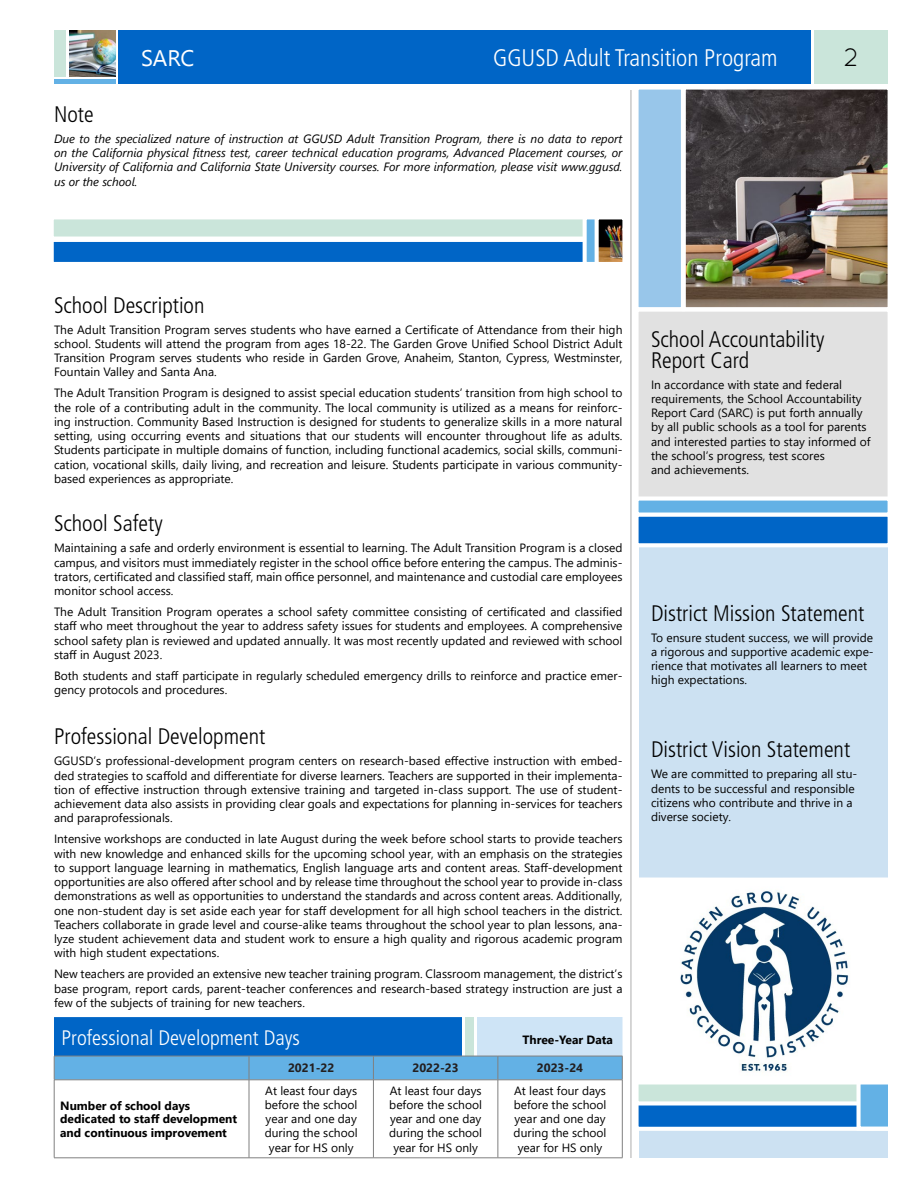
<style>
.page{position:relative;width:918px;height:1188px;background:#fff}
.page>*{position:absolute;margin:0;border:0;box-sizing:border-box;transform-origin:0 0}
.t1{font:25.5px "Quicksand";color:#010101}
.t2{font:300 condensed 24px "Frutiger LT Std";color:#fff}
.t3{font:300 condensed 22.5px/21px "Frutiger LT Std";color:#010101}
.t4{font:300 condensed 21px "Frutiger LT Std";color:#fff}
.t5{font:12px/14.2px "Segoe UI";color:#010101;text-align:justify}
.t6{font:italic 12px/14.2px "Segoe UI";color:#010101;text-align:justify}
.t7{font:700 12px/13.5px "Segoe UI";color:#010101}
.t8{font:700 12px "Segoe UI";color:#231f20}
</style>
<div class="page">
<div style="left:815px;top:30px;width:73px;height:54px;background:#cae5da"></div>
<div style="left:639px;top:90px;width:249px;height:1068px;background:#cce1f2"></div>
<hr style="left:630px;top:90px;width:2px;height:1068px;background:#c8c8c8">
<div style="left:118px;top:30px;width:694px;height:54px;background:#0065c6"></div>
<img style="left:69px;top:30px;width:47px;height:46px">
<div style="left:54px;top:30px;width:12px;height:46px;background:#cae5da"></div>
<hr style="left:54px;top:80px;width:62px;height:4px;background:#63b1e5">
<div style="left:638px;top:313px;width:250px;height:183px;background:#e1e1e1"></div>
<div style="left:635px;top:1096px;width:257px;height:35px;background:#0065c6;border:4px solid #fff"></div>
<div style="left:635px;top:1080px;width:257px;height:25px;background:#cae5da;border:4px solid #fff"></div>
<svg style="left:861px;top:1087px;width:26px;height:39px"></svg>
<div style="left:856px;top:1080px;width:36px;height:51px;border:4px solid #fff"></div>
<div style="left:635px;top:512px;width:257px;height:35px;background:#0065c6;border:4px solid #fff"></div>
<div style="left:635px;top:496px;width:257px;height:21px;background:#63b1e5;border:4px solid #fff"></div>
<svg style="left:638px;top:89px;width:42px;height:224px;background:#9dc8ea"></svg>
<img style="left:680px;top:83px;width:208px;height:230px">
<div style="left:50px;top:215px;width:577px;height:26px;background:#cae5da;border:4px solid #fff"></div>
<div style="left:50px;top:238px;width:577px;height:28px;background:#0065c6;border:4px solid #fff"></div>
<div style="left:583px;top:215px;width:32px;height:51px;background:#63b1e5;border:4px solid #fff"></div>
<img style="left:600px;top:220px;width:22px;height:41px">
<div style="left:595px;top:215px;width:32px;height:51px;border:4px solid #fff"></div>
<svg style="left:635px;top:877px;width:257px;height:210px;background:#c6d2db"></svg>
<div style="left:54px;top:1017px;width:408px;height:40px;background:#0065c6;border:3px solid #0065c6"></div>
<div style="left:465px;top:1017px;width:9px;height:40px;background:#cae5da"></div>
<div style="left:477px;top:1017px;width:145px;height:40px;background:#cee4f6;border:3px solid #cee4f6"></div>
<svg style="left:55px;top:1081px;width:567px;height:77px"></svg>
<svg style="left:54px;top:1056px;width:569px;height:24px;background:#65aedf"></svg>
<hr style="left:54px;top:1080px;width:1px;height:78px;background:#808080">
<hr style="left:54px;top:1080px;width:195px;height:1px;background:#808080">
<hr style="left:54px;top:1158px;width:195px;height:1px;background:#808080">
<hr style="left:249px;top:1080px;width:1px;height:78px;background:#808080">
<hr style="left:249px;top:1158px;width:124px;height:1px;background:#808080">
<hr style="left:373px;top:1080px;width:1px;height:78px;background:#808080">
<hr style="left:373px;top:1158px;width:125px;height:1px;background:#808080">
<hr style="left:498px;top:1080px;width:1px;height:78px;background:#808080">
<hr style="left:249px;top:1080px;width:124px;height:1px;background:#808080">
<hr style="left:373px;top:1080px;width:125px;height:1px;background:#808080">
<hr style="left:498px;top:1080px;width:124px;height:1px;background:#808080">
<hr style="left:622px;top:1080px;width:1px;height:78px;background:#808080">
<hr style="left:498px;top:1158px;width:124px;height:1px;background:#808080">
<h2 class="t2" style="left:493px;top:44px;width:286px">GGUSD Adult Transition Program</h2>
<h1 class="t1" style="left:844px;top:42px;width:17px">2</h1>
<h3 class="t3" style="left:54px;top:104px;width:41px">Note</h3>
<p class="t6" style="left:54px;top:130px;width:570px">Due to the specialized nature of instruction at GGUSD Adult Transition Program, there is no data to report on the California physical fitness test, career technical education programs, Advanced Placement courses, or University of California and California State University courses. For more information, please visit www.ggusd. us or the school.</p>
<h3 class="t3" style="left:54px;top:295px;width:152px">School Description</h3>
<p class="t5" style="left:54px;top:321px;width:570px">The Adult Transition Program serves students who have earned a Certificate of Attendance from their high school. Students will attend the program from ages 18-22. The Garden Grove Unified School District Adult Transition Program serves students who reside in Garden Grove, Anaheim, Stanton, Cypress, Westminster, Fountain Valley and Santa Ana.</p>
<p class="t5" style="left:54px;top:385px;width:570px">The Adult Transition Program is designed to assist special education students’ transition from high school to the role of a contributing adult in the community. The local community is utilized as a means for reinforc&shy;ing instruction. Community Based Instruction is designed for students to generalize skills in a more natural setting, using occurring events and situations that our students will encounter throughout life as adults.<br>Students participate in multiple domains of function, including functional academics, social skills, communi&shy;cation, vocational skills, daily living, and recreation and leisure. Students participate in various community&shy;based experiences as appropriate.</p>
<h3 class="t3" style="left:54px;top:513px;width:110px">School Safety</h3>
<p class="t5" style="left:54px;top:540px;width:570px">Maintaining a safe and orderly environment is essential to learning. The Adult Transition Program is a closed campus, and visitors must immediately register in the school office before entering the campus. The adminis&shy;trators, certificated and classified staff, main office personnel, and maintenance and custodial care employees monitor school access.</p>
<p class="t5" style="left:54px;top:604px;width:570px">The Adult Transition Program operates a school safety committee consisting of certificated and classified staff who meet throughout the year to address safety issues for students and employees. A comprehensive school safety plan is reviewed and updated annually. It was most recently updated and reviewed with school staff in August 2023.</p>
<p class="t5" style="left:54px;top:667px;width:570px">Both students and staff participate in regularly scheduled emergency drills to reinforce and practice emer&shy;gency protocols and procedures.</p>
<h3 class="t3" style="left:54px;top:726px;width:213px">Professional Development</h3>
<p class="t5" style="left:54px;top:753px;width:570px">GGUSD’s professional-development program centers on research-based effective instruction with embed&shy;ded strategies to scaffold and differentiate for diverse learners. Teachers are supported in their implementa&shy;tion of effective instruction through extensive training and targeted in-class support. The use of student&shy;achievement data also assists in providing clear goals and expectations for planning in-services for teachers and paraprofessionals.</p>
<p class="t5" style="left:54px;top:831px;width:570px">Intensive workshops are conducted in late August during the week before school starts to provide teachers with new knowledge and enhanced skills for the upcoming school year, with an emphasis on the strategies to support language learning in mathematics, English language arts and content areas. Staff-development opportunities are also offered after school and by release time throughout the school year to provide in-class demonstrations as well as opportunities to understand the standards and across content areas. Additionally, one non-student day is set aside each year for staff development for all high school teachers in the district.<br>Teachers collaborate in grade level and course-alike teams throughout the school year to plan lessons, ana&shy;lyze student achievement data and student work to ensure a high quality and rigorous academic program with high student expectations.</p>
<p class="t5" style="left:54px;top:966px;width:570px">New teachers are provided an extensive new teacher training program. Classroom management, the district’s base program, report cards, parent-teacher conferences and research-based strategy instruction are just a few of the subjects of training for new teachers.</p>
<h3 class="t4" style="left:62px;top:1026px;width:240px">Professional Development Days</h3>
<p class="t7" style="left:522px;top:1032px;width:92px">Three-Year Data</p>
<p class="t8" style="left:288px;top:1057px;width:48px">2021-22</p>
<p class="t8" style="left:413px;top:1057px;width:48px">2022-23</p>
<p class="t8" style="left:537px;top:1057px;width:48px">2023-24</p>
<p class="t7" style="left:60px;top:1098px;width:178px">Number of school days dedicated to staff development and continuous improvement</p>
<p class="t5" style="left:265px;top:1082px;width:94px;text-align:center">At least four days before the school year and one day during the school year for HS only</p>
<p class="t5" style="left:389px;top:1082px;width:94px;text-align:center">At least four days before the school year and one day during the school year for HS only</p>
<p class="t5" style="left:514px;top:1082px;width:94px;text-align:center">At least four days before the school year and one day during the school year for HS only</p>
<h3 class="t3" style="left:651px;top:329px;width:175px">School Accountability<br>Report Card</h3>
<p class="t5" style="left:651px;top:376px;width:221px;text-align:left">In accordance with state and federal requirements, the School Accountability Report Card (SARC) is put forth annually by all public schools as a tool for parents and interested parties to stay informed of the school’s progress, test scores<br>and achievements.</p>
<h3 class="t3" style="left:651px;top:603px;width:215px">District Mission Statement</h3>
<p class="t5" style="left:651px;top:629px;width:224px;text-align:left">To ensure student success, we will provide a rigorous and supportive academic expe&shy;rience that motivates all learners to meet high expectations.</p>
<h3 class="t3" style="left:651px;top:739px;width:201px">District Vision Statement</h3>
<p class="t5" style="left:651px;top:766px;width:208px;text-align:left">We are committed to preparing all stu&shy;dents to be successful and responsible citizens who contribute and thrive in a diverse society.</p>
</div>
